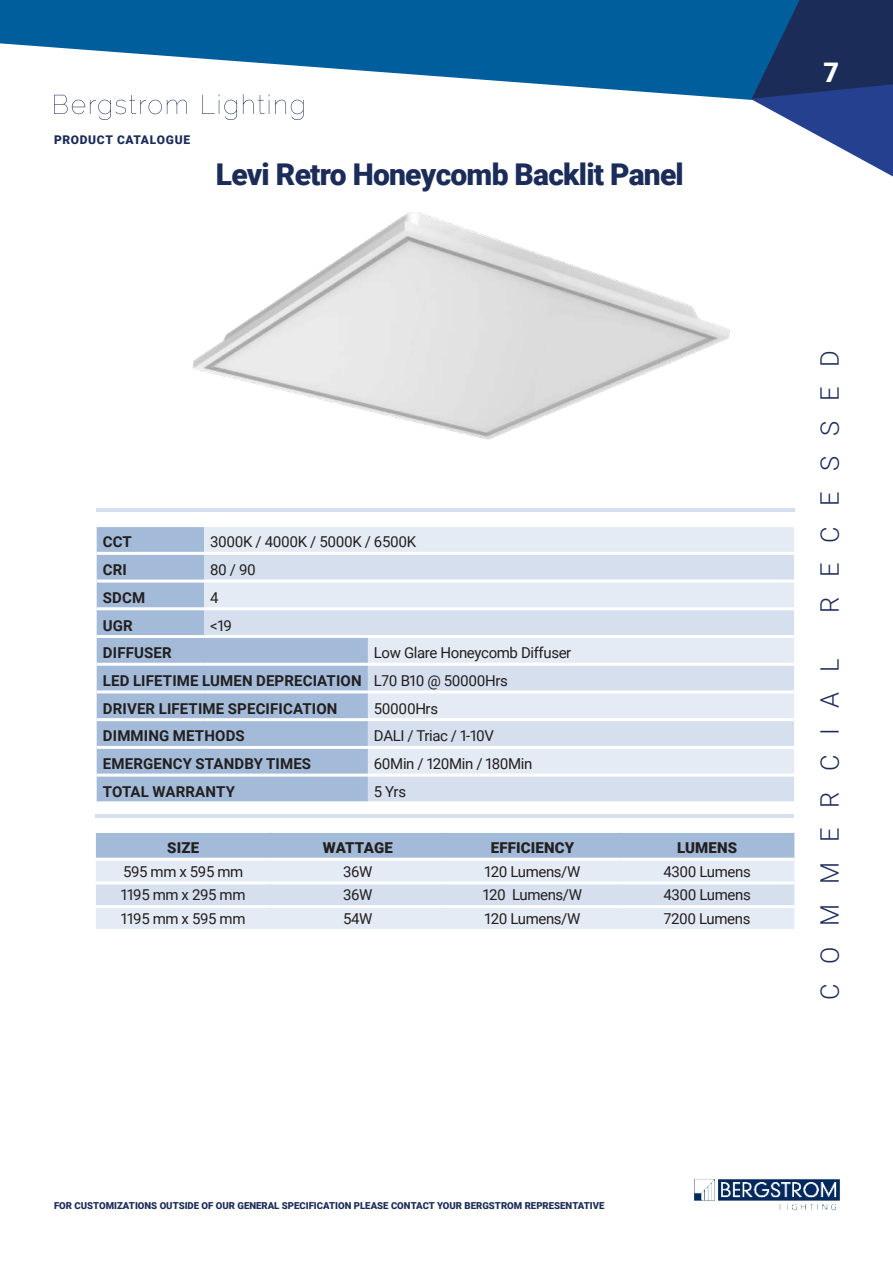
<style>
.page{position:relative;width:893px;height:1263px;background:#fff}
.page>*{position:absolute;margin:0;border:0;box-sizing:border-box;transform-origin:0 0}
.t1{font:900 30px "Roboto";letter-spacing:-.025em;color:#1b2c59}
.t2{font:900 27px "Roboto";color:#fff}
.t3{font:300 25.5px "Roboto";letter-spacing:.785em;color:#1b2c59}
.t4{font:15px "Roboto";letter-spacing:-.025em;color:#221f1f}
.t5{font:700 15px/27.8px "Roboto";letter-spacing:.01em;color:#221f1f}
.t6{font:900 15px "Roboto";letter-spacing:.01em;color:#221f1f}
.t7{font:900 12px "Roboto";letter-spacing:.055em;color:#1b2c59}
.t8{font:900 9.6px "Roboto";color:#1b2c59}
.s1{font-weight:400}
</style>
<div class="page">
<svg style="left:0;top:0;width:752px;height:100px;fill:#005e9d"></svg>
<svg style="left:752px;top:0;width:141px;height:177px"></svg>
<svg style="left:54px;top:95px;width:133px;height:25px"></svg>
<svg style="left:202px;top:94px;width:35px;height:26px"></svg>
<svg style="left:243px;top:94px;width:61px;height:26px"></svg>
<img style="left:694px;top:1179px;width:146px;height:32px">
<hr style="left:96px;top:509px;width:698px;height:3px;background:#d6dfee">
<hr style="left:96px;top:814px;width:698px;height:3px;background:#d6dfee">
<div style="left:96px;top:833px;width:698px;height:25px;background:#a4bad9"></div>
<div style="left:96px;top:861px;width:698px;height:68px;background:#e5ebf4"></div>
<div style="left:96px;top:884px;width:698px;height:21px;background:#d6dfee"></div>
<hr style="left:96px;top:881px;width:175px;height:3px;background:#fff">
<hr style="left:271px;top:881px;width:174px;height:3px;background:#fff">
<hr style="left:445px;top:881px;width:175px;height:3px;background:#fff">
<hr style="left:620px;top:881px;width:174px;height:3px;background:#fff">
<hr style="left:96px;top:905px;width:175px;height:3px;background:#fff">
<hr style="left:271px;top:905px;width:174px;height:3px;background:#fff">
<hr style="left:445px;top:905px;width:175px;height:3px;background:#fff">
<hr style="left:620px;top:905px;width:174px;height:3px;background:#fff">
<div style="left:97px;top:527px;width:107px;height:274px;background:#a4bad9"></div>
<div style="left:204px;top:527px;width:590px;height:25px;background:#e5ebf4"></div>
<svg style="left:204px;top:555px;width:590px;height:246px;background:#d2dcec"></svg>
<hr style="left:97px;top:746px;width:107px;height:3px;background:#fff">
<hr style="left:204px;top:746px;width:164px;height:3px;background:#fff">
<hr style="left:97px;top:774px;width:107px;height:3px;background:#fff">
<hr style="left:204px;top:774px;width:164px;height:3px;background:#fff">
<hr style="left:97px;top:552px;width:107px;height:3px;background:#fff">
<hr style="left:97px;top:579px;width:107px;height:3px;background:#fff">
<hr style="left:97px;top:607px;width:107px;height:3px;background:#fff">
<hr style="left:97px;top:635px;width:107px;height:3px;background:#fff">
<hr style="left:204px;top:635px;width:164px;height:3px;background:#fff">
<hr style="left:97px;top:663px;width:107px;height:3px;background:#fff">
<hr style="left:204px;top:663px;width:164px;height:3px;background:#fff">
<hr style="left:97px;top:690px;width:107px;height:3px;background:#fff">
<hr style="left:204px;top:690px;width:164px;height:3px;background:#fff">
<hr style="left:97px;top:718px;width:107px;height:3px;background:#fff">
<hr style="left:204px;top:718px;width:164px;height:3px;background:#fff">
<hr style="left:204px;top:579px;width:164px;height:3px;background:#fff">
<hr style="left:368px;top:579px;width:426px;height:3px;background:#fff">
<hr style="left:204px;top:607px;width:164px;height:3px;background:#fff">
<hr style="left:368px;top:607px;width:426px;height:3px;background:#fff">
<hr style="left:368px;top:635px;width:426px;height:3px;background:#fff">
<hr style="left:368px;top:663px;width:426px;height:3px;background:#fff">
<hr style="left:368px;top:690px;width:426px;height:3px;background:#fff">
<hr style="left:368px;top:718px;width:426px;height:3px;background:#fff">
<hr style="left:368px;top:746px;width:426px;height:3px;background:#fff">
<hr style="left:368px;top:774px;width:426px;height:3px;background:#fff">
<img style="left:192px;top:212px;width:538px;height:228px">
<p class="t7" style="left:54px;top:133px;width:138px">PRODUCT CATALOGUE</p>
<h1 class="t1" style="left:216px;top:153px;width:469px">Levi Retro Honeycomb Backlit Panel</h1>
<p class="t5" style="left:103px;top:528px;width:31px">CCT</p>
<p class="t4" style="left:210px;top:531px;width:207px">3000K / 4000K / 5000K / 6500K</p>
<p class="t5" style="left:103px;top:556px;width:26px">CRI</p>
<p class="t4" style="left:210px;top:559px;width:47px">80 / 90</p>
<p class="t5" style="left:103px;top:584px;width:44px">SDCM</p>
<p class="t4" style="left:210px;top:587px;width:10px">4</p>
<p class="t5" style="left:103px;top:611px;width:31px">UGR</p>
<p class="t4" style="left:210px;top:615px;width:23px">&lt;19</p>
<p class="t5" style="left:103px;top:639px;width:70px">DIFFUSER</p>
<p class="t5" style="left:103px;top:639px;width:470px;text-indent:271px"><span class="s1">Low Glare Honeycomb Diffuser<br></span>LED LIFETIME LUMEN DEPRECIATION <span class="s1">L70 B10 @ 50000Hrs<br></span>DRIVER LIFETIME SPECIFICATION</p>
<p class="t4" style="left:374px;top:698px;width:66px">50000Hrs</p>
<p class="t5" style="left:103px;top:722px;width:143px">DIMMING METHODS</p>
<p class="t4" style="left:374px;top:725px;width:122px">DALI / Triac / 1-10V</p>
<p class="t5" style="left:103px;top:750px;width:210px">EMERGENCY STANDBY TIMES</p>
<p class="t4" style="left:374px;top:753px;width:160px">60Min / 120Min / 180Min</p>
<p class="t5" style="left:103px;top:778px;width:133px">TOTAL WARRANTY</p>
<p class="t4" style="left:374px;top:781px;width:34px">5 Yrs</p>
<p class="t6" style="left:167px;top:839px;width:33px">SIZE</p>
<p class="t6" style="left:323px;top:839px;width:71px">WATTAGE</p>
<p class="t6" style="left:491px;top:839px;width:85px">EFFICIENCY</p>
<p class="t6" style="left:677px;top:839px;width:62px">LUMENS</p>
<p class="t4" style="left:123px;top:861px;width:122px">595 mm x 595 mm</p>
<p class="t4" style="left:343px;top:861px;width:31px">36W</p>
<p class="t4" style="left:485px;top:861px;width:97px">120 Lumens/W</p>
<p class="t4" style="left:663px;top:861px;width:89px">4300 Lumens</p>
<p class="t4" style="left:121px;top:884px;width:126px">1195 mm x 295 mm</p>
<p class="t4" style="left:343px;top:884px;width:31px">36W</p>
<p class="t4" style="left:483px;top:884px;width:101px">120 Lumens/W</p>
<p class="t4" style="left:663px;top:884px;width:89px">4300 Lumens</p>
<p class="t4" style="left:121px;top:908px;width:126px">1195 mm x 595 mm</p>
<p class="t4" style="left:343px;top:908px;width:31px">54W</p>
<p class="t4" style="left:485px;top:908px;width:97px">120 Lumens/W</p>
<p class="t4" style="left:664px;top:908px;width:88px">7200 Lumens</p>
<h2 class="t2" style="left:823px;top:57px;width:17px">7</h2>
<h3 class="t3" style="left:815px;top:613px;width:265px;rotate:-90deg">RECESSED</h3>
<h3 class="t3" style="left:815px;top:1000px;width:343px;rotate:-90deg">COMMERCIAL</h3>
<p class="t8" style="left:54px;top:1200px;width:552px">FOR CUSTOMIZATIONS OUTSIDE OF OUR GENERAL SPECIFICATION PLEASE CONTACT YOUR BERGSTROM REPRESENTATIVE</p>
</div>
